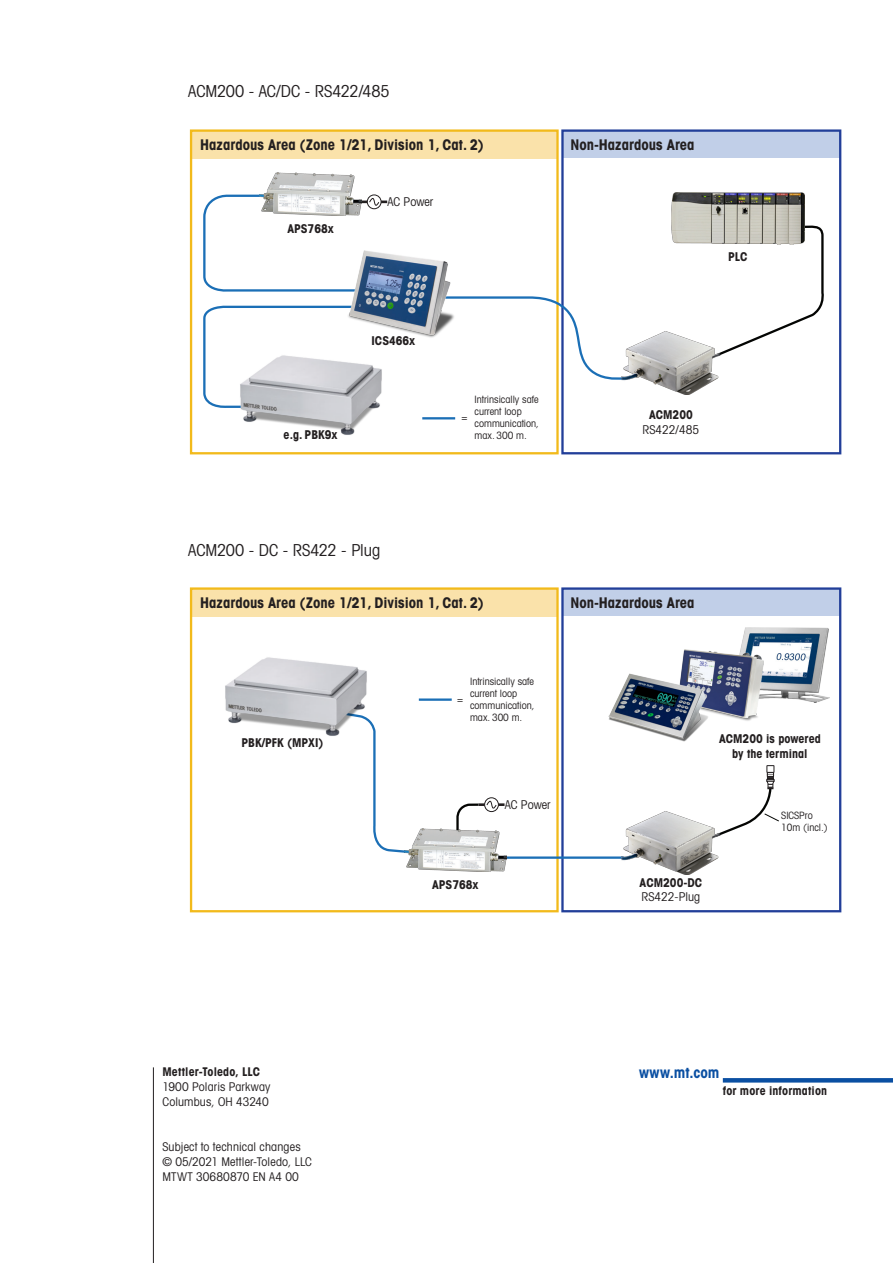
<style>
.page{position:relative;width:893px;height:1263px;background:#fff}
.page>*{position:absolute;margin:0;border:0;box-sizing:border-box;transform-origin:0 0}
._08_product_name{font:16.5px "Avant Gardefor MT Bk";letter-spacing:-.01em;color:#231f20}
.net_link{font:15px "Avant Gardefor MT Bd";letter-spacing:.02em;color:#0a4fa2}
.t1{font:14.7px "Avant Gardefor MT Bd";color:#231f20}
.t2{font:12.15px/14.5px "Avant Gardefor MT Bd";color:#231f20;text-align:center}
.t3{font:12.15px/14.5px "Avant Gardefor MT Bk";color:#231f20;text-align:center}
._8_Captions_8_10{font:12px "Avant Gardefor MT Bk";letter-spacing:.015em;color:#231f20}
._8_Captions_8_10-2{font:12px "Avant Gardefor MT Bd";letter-spacing:.01em;color:#231f20}
.t4{font:10.05px/12.1px "Avant Gardefor MT Bk";color:#231f20}
.s1{font-family:"Avant Gardefor MT Bd"}
</style>
<div class="page">
<hr style="left:153px;top:1067px;width:1px;height:196px;background:#231f20">
<svg style="left:723px;top:1078px;width:170px;height:4px"></svg>
<div style="left:562px;top:131px;width:278px;height:27px;background:#c1cfe8"></div>
<div style="left:192px;top:131px;width:365px;height:27px;background:#fae2aa"></div>
<div style="left:190px;top:129px;width:369px;height:325px;border:2px solid #f2ba1b"></div>
<div style="left:561px;top:129px;width:280px;height:325px;border:2px solid #223f99"></div>
<hr style="left:422px;top:417px;width:33px;height:2px;background:#1b6fb6">
<svg style="left:455px;top:295px;width:167px;height:87px"></svg>
<svg style="left:203px;top:305px;width:143px;height:103px"></svg>
<svg style="left:720px;top:223px;width:104px;height:133px"></svg>
<img style="left:346px;top:254px;width:109px;height:84px">
<svg style="left:203px;top:194px;width:184px;height:99px"></svg>
<img style="left:259px;top:173px;width:103px;height:43px">
<img style="left:622px;top:332px;width:98px;height:63px">
<img style="left:671px;top:192px;width:133px;height:53px">
<img style="left:239px;top:354px;width:143px;height:81px">
<div style="left:562px;top:589px;width:278px;height:27px;background:#c1cfe8"></div>
<div style="left:192px;top:589px;width:365px;height:27px;background:#fae2aa"></div>
<div style="left:190px;top:587px;width:369px;height:325px;border:2px solid #f2ba1b"></div>
<div style="left:561px;top:587px;width:280px;height:325px;border:2px solid #223f99"></div>
<hr style="left:419px;top:698px;width:33px;height:3px;background:#1b6fb6">
<hr style="left:507px;top:856px;width:117px;height:3px;background:#1b6fb6">
<svg style="left:367px;top:718px;width:37px;height:135px"></svg>
<div style="left:767px;top:765px;width:7px;height:7px;border:1px solid #231f20"></div>
<div style="left:484px;top:797px;width:15px;height:15px;border:1px solid #231f20;border-radius:50%"></div>
<svg style="left:456px;top:801px;width:48px;height:28px"></svg>
<img style="left:404px;top:829px;width:103px;height:43px">
<img style="left:622px;top:811px;width:97px;height:63px">
<img style="left:225px;top:657px;width:142px;height:79px">
<img style="left:740px;top:627px;width:90px;height:76px">
<img style="left:681px;top:649px;width:83px;height:72px">
<img style="left:609px;top:673px;width:99px;height:68px">
<svg style="left:713px;top:772px;width:66px;height:67px"></svg>
<p class="_08_product_name" style="left:188px;top:81px;width:203px">ACM200 - AC/DC - RS422/485</p>
<p class="t1" style="left:200px;top:135px;width:285px">Hazardous Area (Zone 1/21, Division 1, Cat. 2)</p>
<p class="t1" style="left:570px;top:135px;width:126px">Non-Hazardous Area</p>
<p class="t2" style="left:287px;top:221px;width:48px">APS768x</p>
<p class="t3" style="left:387px;top:194px;width:47px">AC Power</p>
<p class="t2" style="left:284px;top:427px;width:56px">e.g. PBK9x</p>
<p class="t2" style="left:372px;top:333px;width:45px">ICS466x</p>
<p class="t4" style="left:475px;top:393px;width:66px">Intrinsically safe current loop communication, max. 300 m.</p>
<p class="t4" style="left:462px;top:411px;width:8px">=</p>
<p class="t2" style="left:728px;top:249px;width:21px">PLC</p>
<p class="t3" style="left:643px;top:407px;width:58px"><span class="s1">ACM200<br></span>RS422/485</p>
<p class="_08_product_name" style="left:188px;top:539px;width:194px">ACM200 - DC - RS422 - Plug</p>
<p class="t1" style="left:200px;top:593px;width:285px">Hazardous Area (Zone 1/21, Division 1, Cat. 2)</p>
<p class="t1" style="left:570px;top:593px;width:126px">Non-Hazardous Area</p>
<p class="t4" style="left:470px;top:675px;width:66px">Intrinsically safe current loop communication, max. 300 m.</p>
<p class="t4" style="left:457px;top:693px;width:8px">=</p>
<p class="t2" style="left:242px;top:735px;width:83px">PBK/PFK (MPXI)</p>
<p class="t2" style="left:719px;top:731px;width:103px">ACM200 is powered by the terminal</p>
<p class="_8_Captions_8_10-2" style="left:162px;top:1064px;width:99px">Mettler-Toledo, LLC</p>
<p class="_8_Captions_8_10" style="left:162px;top:1079px;width:110px">1900 Polaris Parkway</p>
<p class="_8_Captions_8_10" style="left:162px;top:1094px;width:108px">Columbus, OH 43240</p>
<p class="_8_Captions_8_10" style="left:162px;top:1139px;width:140px">Subject to technical changes</p>
<p class="_8_Captions_8_10" style="left:162px;top:1154px;width:151px">© 05/2021 Mettler-Toledo, LLC</p>
<p class="_8_Captions_8_10" style="left:162px;top:1169px;width:138px">MTWT 30680870 EN A4 00</p>
<p class="t3" style="left:505px;top:797px;width:47px">AC Power</p>
<p class="t2" style="left:432px;top:877px;width:48px">APS768x</p>
<p class="t3" style="left:640px;top:875px;width:64px;text-align:left"><span class="s1">ACM200-DC<br></span>RS422-Plug</p>
<p class="t4" style="left:781px;top:809px;width:48px">SICSPro<br>10m (incl.)</p>
<p class="net_link" style="left:639px;top:1063px;width:82px">www.mt.com</p>
<p class="_8_Captions_8_10-2" style="left:723px;top:1083px;width:106px">for more information</p>
</div>
